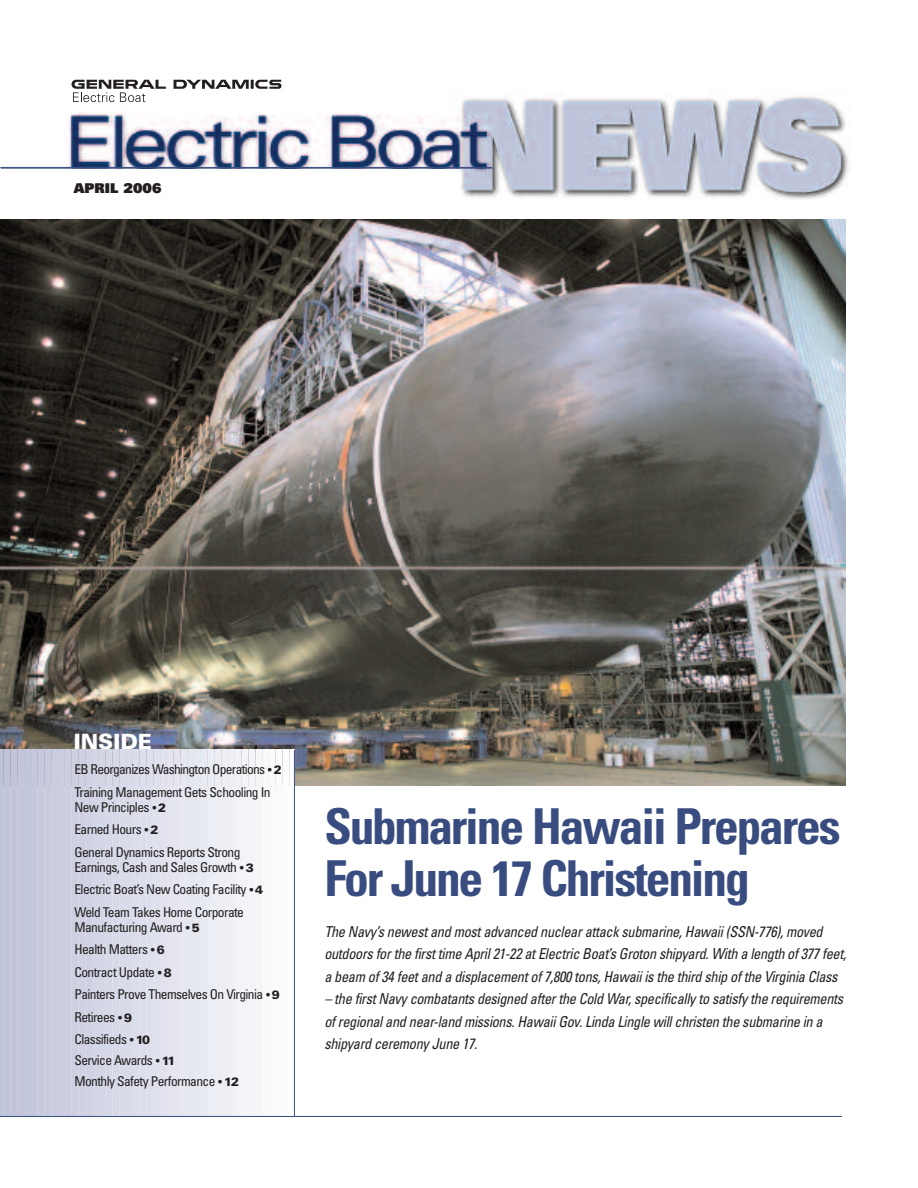
<style>
.page{position:relative;width:918px;height:1188px;background:#fff}
.page>*{position:absolute;margin:0;border:0;box-sizing:border-box;transform-origin:0 0}
.t1{font:700 condensed 49.5px/52.5px "Univers";letter-spacing:-.045em;color:#394c7f}
.t2{font:900 21px "Univers";color:#fff}
.t3{font:italic condensed 15px/22.5px "Univers";letter-spacing:-.02em;color:#231f20;scale:.95 1}
.t4{font:condensed 13.5px/22.5px "Univers";letter-spacing:-.045em;color:#231f20}
.t5{font:900 13.5px "Univers";color:#231f20}
.s1{font-size:12px}
.s2{font-weight:900;font-stretch:normal;font-size:12px}
</style>
<div class="page">
<img style="left:65px;top:96px;width:784px;height:103px">
<hr style="left:1px;top:168px;width:492px;height:1px;background:#394c7f">
<div style="left:58px;top:64px;width:276px;height:47px;background:#fff"></div>
<svg style="left:72px;top:80px;width:209px;height:22px"></svg>
<img style="left:0;top:219px;width:845px;height:567px">
<svg style="left:290px;top:749px;width:5px;height:367px"></svg>
<div style="left:282px;top:749px;width:8px;height:367px;background:#fcfcfd"></div>
<div style="left:275px;top:749px;width:8px;height:367px;background:#fbfbfc"></div>
<div style="left:269px;top:749px;width:7px;height:367px;background:#f9fafb"></div>
<div style="left:262px;top:749px;width:7px;height:367px;background:#f8f9fb"></div>
<div style="left:255px;top:749px;width:7px;height:367px;background:#f6f6f9"></div>
<div style="left:248px;top:749px;width:8px;height:367px;background:#f4f5f9"></div>
<div style="left:241px;top:749px;width:8px;height:367px;background:#f2f4f8"></div>
<div style="left:235px;top:749px;width:7px;height:367px;background:#f1f3f7"></div>
<div style="left:228px;top:749px;width:7px;height:367px;background:#eff0f6"></div>
<div style="left:221px;top:749px;width:7px;height:367px;background:#eeeff5"></div>
<div style="left:214px;top:749px;width:8px;height:367px;background:#eceef4"></div>
<div style="left:207px;top:749px;width:8px;height:367px;background:#ebedf4"></div>
<div style="left:201px;top:749px;width:7px;height:367px;background:#e8eaf2"></div>
<div style="left:194px;top:749px;width:7px;height:367px;background:#e7e9f1"></div>
<div style="left:187px;top:749px;width:7px;height:367px;background:#e5e7f0"></div>
<div style="left:180px;top:749px;width:8px;height:367px;background:#e6e7f0"></div>
<div style="left:173px;top:749px;width:8px;height:367px;background:#e4e5ef"></div>
<div style="left:167px;top:749px;width:7px;height:367px;background:#e3e4ee"></div>
<div style="left:160px;top:749px;width:7px;height:367px;background:#e1e2ed"></div>
<div style="left:153px;top:749px;width:7px;height:367px;background:#dfe2ec"></div>
<div style="left:146px;top:749px;width:8px;height:367px;background:#dde0ec"></div>
<div style="left:139px;top:749px;width:8px;height:367px;background:#dcdfeb"></div>
<div style="left:133px;top:749px;width:7px;height:367px;background:#dbddea"></div>
<div style="left:126px;top:749px;width:7px;height:367px;background:#d9dbe8"></div>
<div style="left:119px;top:749px;width:7px;height:367px;background:#d8dbe8"></div>
<div style="left:112px;top:749px;width:8px;height:367px;background:#d6d9e7"></div>
<div style="left:105px;top:749px;width:8px;height:367px;background:#d5d8e6"></div>
<div style="left:99px;top:749px;width:7px;height:367px;background:#d3d6e5"></div>
<div style="left:92px;top:749px;width:7px;height:367px;background:#d2d6e5"></div>
<div style="left:85px;top:749px;width:7px;height:367px;background:#d0d2e3"></div>
<div style="left:78px;top:749px;width:8px;height:367px;background:#cfd1e3"></div>
<div style="left:71px;top:749px;width:8px;height:367px;background:#cdd0e1"></div>
<div style="left:65px;top:749px;width:7px;height:367px;background:#cccfe1"></div>
<div style="left:58px;top:749px;width:7px;height:367px;background:#cacee0"></div>
<div style="left:51px;top:749px;width:7px;height:367px;background:#c9cddf"></div>
<div style="left:44px;top:749px;width:8px;height:367px;background:#c8cbde"></div>
<div style="left:37px;top:749px;width:8px;height:367px;background:#c7cade"></div>
<div style="left:31px;top:749px;width:7px;height:367px;background:#c5c8dc"></div>
<div style="left:24px;top:749px;width:7px;height:367px;background:#c3c7dc"></div>
<div style="left:17px;top:749px;width:7px;height:367px;background:#c3c6db"></div>
<div style="left:10px;top:749px;width:8px;height:367px;background:#c1c4da"></div>
<div style="left:3px;top:749px;width:8px;height:367px;background:#c0c4d9"></div>
<hr style="left:0;top:749px;width:4px;height:367px;background:#bec3d8">
<hr style="left:0;top:1116px;width:842px;height:1px;background:#394c7f">
<hr style="left:0;top:167px;width:492px;height:1px;background:#394c7f">
<hr style="left:294px;top:750px;width:1px;height:366px;background:#394c7f">
<p class="t5" style="left:74px;top:183px;width:89px">APRIL 2006</p>
<h2 class="t2" style="left:74px;top:734px;width:80px">INSIDE</h2>
<p class="t4" style="left:74px;top:759px;width:209px">EB Reorganizes Washington Operations <span class="s1">•</span> <span class="s2">2<br></span>Training Management Gets Schooling In</p>
<p class="t4" style="left:74px;top:797px;width:168px">New Principles <span class="s1">•</span> <span class="s2">2<br></span>Earned Hours <span class="s1">•</span> <span class="s2">2<br></span>General Dynamics Reports Strong</p>
<p class="t4" style="left:74px;top:857px;width:190px">Earnings, Cash and Sales Growth <span class="s1">•</span> <span class="s2">3<br></span>Electric Boat’s New Coating Facility <span class="s1">•</span> <span class="s2">4<br></span>Weld Team Takes Home Corporate</p>
<p class="t4" style="left:74px;top:917px;width:207px">Manufacturing Award <span class="s1">•</span> <span class="s2">5<br></span>Health Matters <span class="s1">•</span> <span class="s2">6<br></span>Contract Update <span class="s1">•</span> <span class="s2">8<br></span>Painters Prove Themselves On Virginia <span class="s1">•</span> <span class="s2">9<br></span>Retirees <span class="s1">•</span> <span class="s2">9<br></span>Classifieds <span class="s1">•</span> <span class="s2">10</span></p>
<p class="t4" style="left:74px;top:1051px;width:166px;line-height:21px">Service Awards <span class="s1">•</span> <span class="s2">11<br></span>Monthly Safety Performance <span class="s1">•</span> <span class="s2">12</span></p>
<h1 class="t1" style="left:324px;top:804px;width:518px">Submarine Hawaii Prepares<br>For June 17 Christening</h1>
<p class="t3" style="left:324px;top:921px;width:551px">The Navy’s newest and most advanced nuclear attack submarine, Hawaii (SSN-776), moved outdoors for the first time April 21-22 at Electric Boat’s Groton shipyard. With a length of 377 feet, a beam of 34 feet and a displacement of 7,800 tons, Hawaii is the third ship of the Virginia Class</p>
<p class="t3" style="left:324px;top:989px;width:548px">– the first Navy combatants designed after the Cold War, specifically to satisfy the requirements of regional and near-land missions. Hawaii Gov. Linda Lingle will christen the submarine in a shipyard ceremony June 17.</p>
</div>
